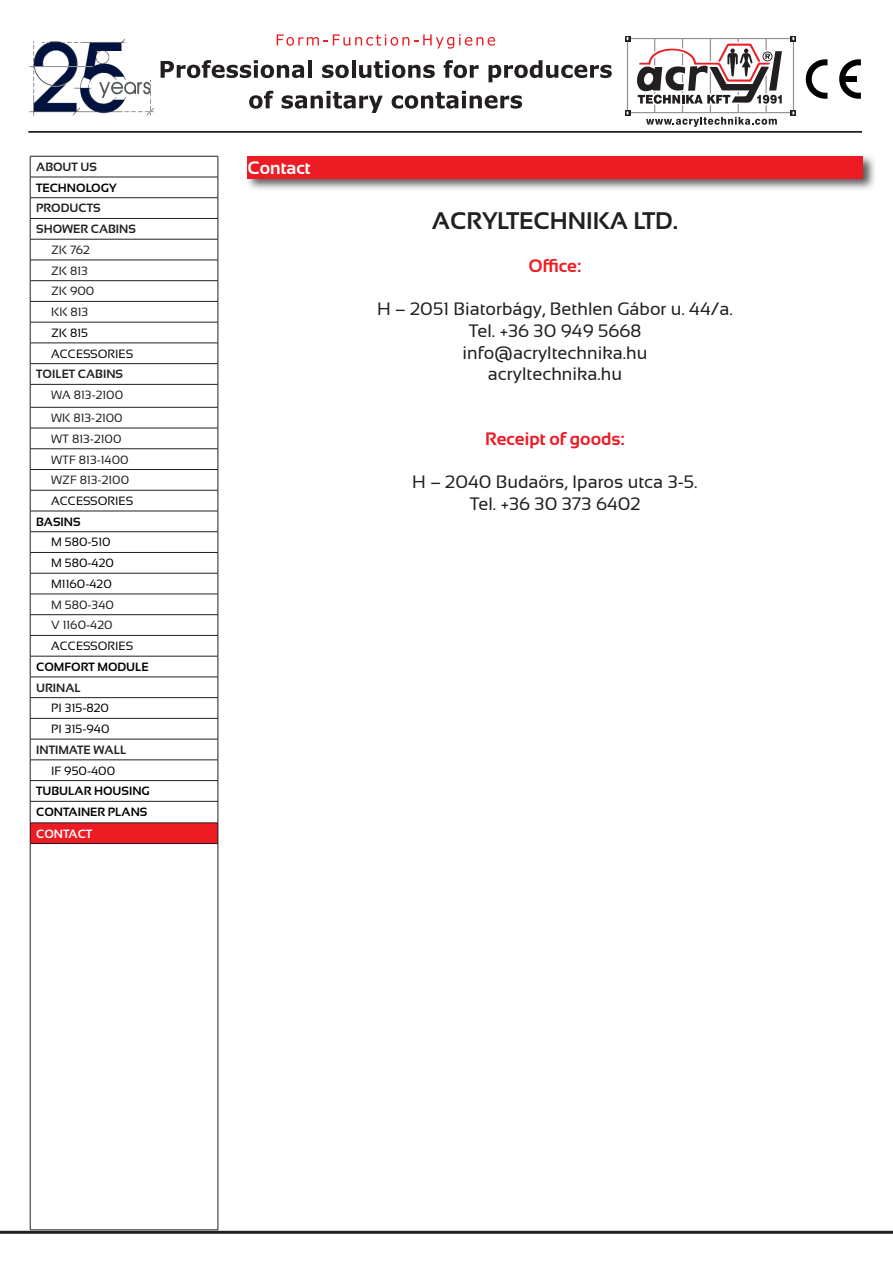
<style>
.page{position:relative;width:893px;height:1263px;background:#fff}
.page>*{position:absolute;margin:0;border:0;box-sizing:border-box;transform-origin:0 0}
.t1{font:700 24px "Sansation";color:#231f20}
.t2{font:18px "Sansation";color:#231f20}
.t3{font:700 18px "Sansation";color:#ed1c24}
.t4{font:700 18px "Sansation";color:#fff}
.t5{font:12px "Sansation";color:#000}
.t6{font:12px "Sansation";color:#231f20}
.t7{font:700 12px "Sansation";color:#231f20}
.t8{font:700 12px "Sansation";color:#000}
.t9{font:700 12px "Sansation";color:#fff}
</style>
<div class="page">
<hr style="left:28px;top:131px;width:834px;height:2px;background:#231f20">
<svg style="left:161px;top:60px;width:143px;height:18px"></svg>
<hr style="left:308px;top:60px;width:4px;height:18px;background:#231f20">
<svg style="left:322px;top:65px;width:27px;height:13px"></svg>
<hr style="left:352px;top:60px;width:3px;height:18px;background:#231f20">
<svg style="left:359px;top:60px;width:76px;height:18px"></svg>
<svg style="left:444px;top:60px;width:35px;height:18px"></svg>
<svg style="left:488px;top:60px;width:124px;height:22px"></svg>
<svg style="left:249px;top:91px;width:24px;height:18px"></svg>
<svg style="left:282px;top:91px;width:101px;height:22px"></svg>
<svg style="left:392px;top:91px;width:130px;height:18px"></svg>
<svg style="left:277px;top:34px;width:218px;height:15px"></svg>
<svg style="left:625px;top:36px;width:171px;height:91px"></svg>
<svg style="left:839px;top:59px;width:22px;height:40px"></svg>
<svg style="left:806px;top:59px;width:21px;height:40px"></svg>
<img style="left:29px;top:38px;width:125px;height:78px">
<div style="left:26px;top:29px;width:64px;height:12px;background:#fff"></div>
<hr style="left:0;top:1231px;width:893px;height:3px;background:#231f20">
<svg style="left:31px;top:198px;width:187px;height:624px"></svg>
<div style="left:30px;top:823px;width:188px;height:20px;background:#ed1c24"></div>
<hr style="left:30px;top:156px;width:188px;height:1px;background:#231f20">
<hr style="left:30px;top:177px;width:188px;height:1px;background:#231f20">
<hr style="left:30px;top:197px;width:188px;height:1px;background:#231f20">
<hr style="left:30px;top:218px;width:188px;height:1px;background:#231f20">
<hr style="left:30px;top:239px;width:188px;height:1px;background:#231f20">
<hr style="left:30px;top:260px;width:188px;height:1px;background:#231f20">
<hr style="left:30px;top:280px;width:188px;height:1px;background:#231f20">
<hr style="left:30px;top:301px;width:188px;height:1px;background:#231f20">
<hr style="left:30px;top:322px;width:188px;height:1px;background:#231f20">
<hr style="left:30px;top:343px;width:188px;height:1px;background:#231f20">
<hr style="left:30px;top:363px;width:188px;height:1px;background:#231f20">
<hr style="left:30px;top:384px;width:188px;height:1px;background:#231f20">
<hr style="left:30px;top:407px;width:188px;height:1px;background:#231f20">
<hr style="left:30px;top:428px;width:188px;height:1px;background:#231f20">
<hr style="left:30px;top:448px;width:188px;height:1px;background:#231f20">
<hr style="left:30px;top:469px;width:188px;height:1px;background:#231f20">
<hr style="left:30px;top:490px;width:188px;height:1px;background:#231f20">
<hr style="left:30px;top:511px;width:188px;height:1px;background:#231f20">
<hr style="left:30px;top:531px;width:188px;height:1px;background:#231f20">
<hr style="left:30px;top:552px;width:188px;height:1px;background:#231f20">
<hr style="left:30px;top:573px;width:188px;height:1px;background:#231f20">
<hr style="left:30px;top:594px;width:188px;height:1px;background:#231f20">
<hr style="left:30px;top:614px;width:188px;height:1px;background:#231f20">
<hr style="left:30px;top:635px;width:188px;height:1px;background:#231f20">
<hr style="left:30px;top:656px;width:188px;height:1px;background:#231f20">
<hr style="left:30px;top:677px;width:188px;height:1px;background:#231f20">
<hr style="left:30px;top:697px;width:188px;height:1px;background:#231f20">
<hr style="left:30px;top:718px;width:188px;height:1px;background:#231f20">
<hr style="left:30px;top:739px;width:188px;height:1px;background:#231f20">
<hr style="left:30px;top:760px;width:188px;height:1px;background:#231f20">
<hr style="left:30px;top:780px;width:188px;height:1px;background:#231f20">
<hr style="left:30px;top:801px;width:188px;height:1px;background:#231f20">
<hr style="left:30px;top:822px;width:188px;height:1px;background:#231f20">
<svg style="left:30px;top:156px;width:1px;height:687px"></svg>
<svg style="left:218px;top:156px;width:1px;height:687px"></svg>
<hr style="left:30px;top:843px;width:188px;height:1px;background:#231f20">
<hr style="left:30px;top:844px;width:1px;height:386px;background:#231f20">
<hr style="left:218px;top:844px;width:1px;height:386px;background:#231f20">
<hr style="left:30px;top:1229px;width:188px;height:1px;background:#231f20">
<div style="left:245px;top:153px;width:631px;height:39px;background:#231f20;opacity:.75"></div>
<div style="left:248px;top:156px;width:615px;height:23px;background:#ed1c24"></div>
<p class="t7" style="left:36px;top:160px;width:62px">ABOUT US</p>
<p class="t8" style="left:36px;top:181px;width:82px">TECHNOLOGY</p>
<p class="t7" style="left:36px;top:202px;width:66px">PRODUCTS</p>
<p class="t7" style="left:36px;top:222px;width:101px">SHOWER CABINS</p>
<p class="t6" style="left:51px;top:243px;width:40px">ZK 762</p>
<p class="t6" style="left:51px;top:264px;width:38px">ZK 813</p>
<p class="t6" style="left:51px;top:285px;width:45px">ZK 900</p>
<p class="t6" style="left:51px;top:305px;width:39px">KK 813</p>
<p class="t5" style="left:51px;top:326px;width:38px">ZK 815</p>
<p class="t5" style="left:51px;top:347px;width:84px">ACCESSORIES</p>
<p class="t7" style="left:36px;top:367px;width:88px">TOILET CABINS</p>
<p class="t6" style="left:51px;top:388px;width:74px">WA 813-2100</p>
<p class="t6" style="left:51px;top:411px;width:73px">WK 813-2100</p>
<p class="t6" style="left:51px;top:432px;width:72px">WT 813-2100</p>
<p class="t6" style="left:51px;top:453px;width:79px">WTF 813-1400</p>
<p class="t6" style="left:51px;top:473px;width:79px">WZF 813-2100</p>
<p class="t5" style="left:51px;top:494px;width:84px">ACCESSORIES</p>
<p class="t8" style="left:36px;top:515px;width:46px">BASINS</p>
<p class="t5" style="left:51px;top:536px;width:61px">M 580-510</p>
<p class="t5" style="left:51px;top:556px;width:64px">M 580-420</p>
<p class="t5" style="left:51px;top:577px;width:62px">M1160-420</p>
<p class="t6" style="left:51px;top:598px;width:64px">M 580-340</p>
<p class="t6" style="left:51px;top:618px;width:63px">V 1160-420</p>
<p class="t5" style="left:51px;top:639px;width:84px">ACCESSORIES</p>
<p class="t8" style="left:36px;top:660px;width:114px">COMFORT MODULE</p>
<p class="t7" style="left:36px;top:681px;width:46px">URINAL</p>
<p class="t5" style="left:51px;top:701px;width:59px">PI 315-820</p>
<p class="t5" style="left:51px;top:722px;width:60px">PI 315-940</p>
<p class="t7" style="left:36px;top:743px;width:92px">INTIMATE WALL</p>
<p class="t5" style="left:51px;top:764px;width:66px">IF 950-400</p>
<p class="t8" style="left:36px;top:784px;width:115px">TUBULAR HOUSING</p>
<p class="t8" style="left:36px;top:805px;width:113px">CONTAINER PLANS</p>
<p class="t9" style="left:36px;top:827px;width:58px">CONTACT</p>
<p class="t4" style="left:248px;top:157px;width:65px">Contact</p>
<p class="t1" style="left:432px;top:207px;width:248px">ACRYLTECHNIKA LTD.</p>
<p class="t3" style="left:529px;top:256px;width:54px">Office:</p>
<p class="t2" style="left:377px;top:299px;width:357px">H – 2051 Biatorbágy, Bethlen Gábor u. 44/a.</p>
<p class="t2" style="left:468px;top:321px;width:175px">Tel. +36 30 949 5668</p>
<p class="t2" style="left:463px;top:342px;width:186px">info@acryltechnika.hu</p>
<p class="t2" style="left:488px;top:364px;width:136px">acryltechnika.hu</p>
<p class="t3" style="left:485px;top:429px;width:141px">Receipt of goods:</p>
<p class="t2" style="left:412px;top:472px;width:287px">H – 2040 Budaörs, Iparos utca 3-5.</p>
<p class="t2" style="left:469px;top:494px;width:173px">Tel. +36 30 373 6402</p>
</div>
